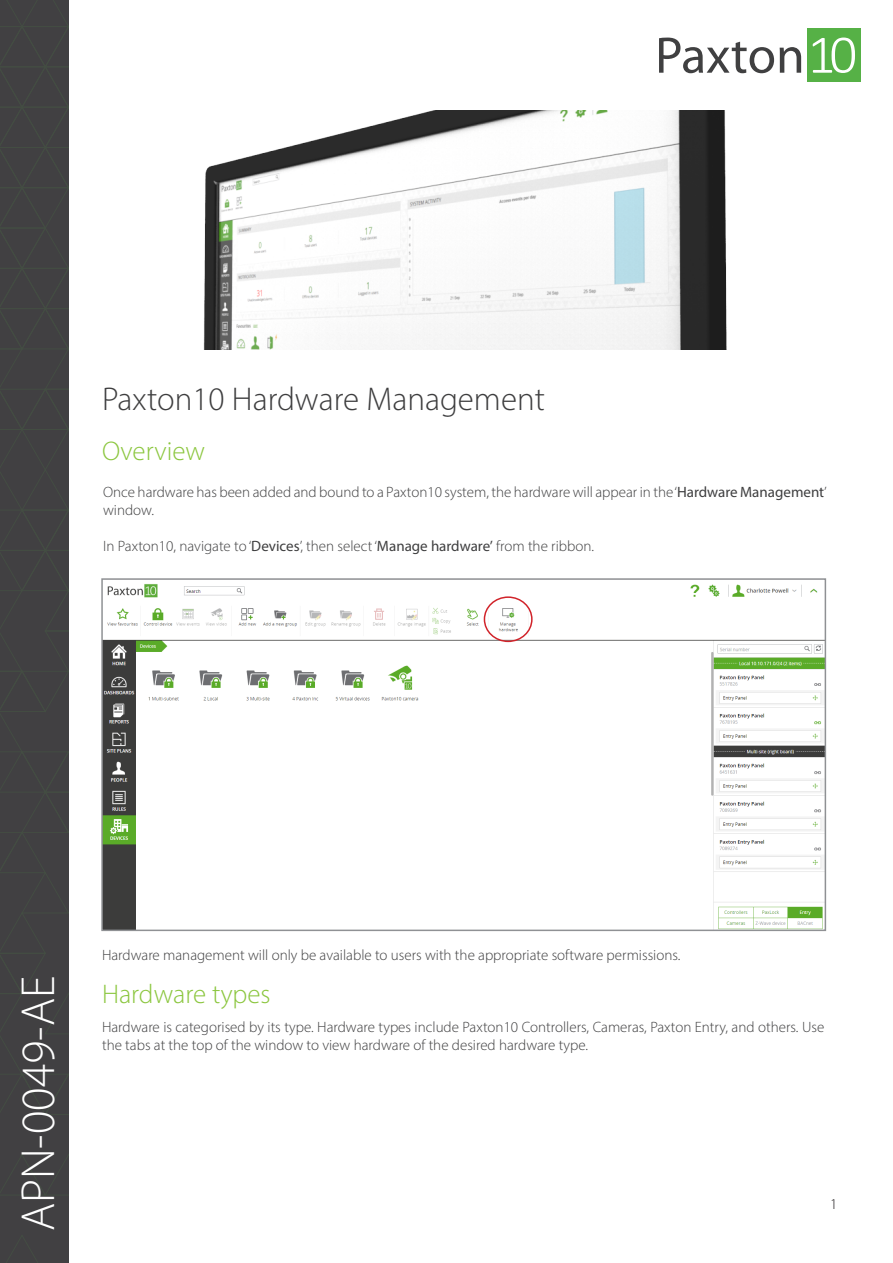
<style>
.page{position:relative;width:893px;height:1263px;background:#fff}
.page>*{position:absolute;margin:0;border:0;box-sizing:border-box;transform-origin:0 0}
.t1{font:300 48px "Myriad Pro";color:#fff}
.t2{font:300 33px "Myriad Pro";color:#3e3e3f}
.t3{font:300 27px "Myriad Pro";color:#8bc63e}
.t4{font:300 15px/18px "Myriad Pro";color:#3e3e3f}
.t5{font:300 15px "Myriad Pro";color:#231f20}
.s1{font-weight:400}
</style>
<div class="page">
<img style="left:203px;top:110px;width:524px;height:239px">
<div style="left:0;top:0;width:69px;height:1263px;background:#414042"></div>
<svg style="left:6px;top:1236px;width:32px;height:27px"></svg>
<svg style="left:0;top:0;width:69px;height:1195px"></svg>
<div style="left:807px;top:29px;width:53px;height:53px;background:#56b146"></div>
<svg style="left:813px;top:38px;width:42px;height:35px"></svg>
<svg style="left:659px;top:38px;width:115px;height:35px"></svg>
<svg style="left:780px;top:47px;width:21px;height:26px"></svg>
<img style="left:104px;top:584px;width:719px;height:344px">
<div style="left:101px;top:578px;width:725px;height:353px;border:2px solid #8f9194"></div>
<div style="left:484px;top:596px;width:49px;height:46px;border:2px solid #d1232a;border-radius:50%"></div>
<p class="t2" style="left:102px;top:379px;width:444px">Paxton10 Hardware Management</p>
<p class="t3" style="left:102px;top:435px;width:105px">Overview</p>
<p class="t4" style="left:103px;top:483px;width:725px">Once hardware has been added and bound to a Paxton10 system, the hardware will appear in the ‘<span class="s1">Hardware Management</span>’ window.</p>
<p class="t4" style="left:103px;top:537px;width:492px">In Paxton10, navigate to ‘<span class="s1">Devices</span>’, then select ‘<span class="s1">Manage hardware’</span> from the ribbon.</p>
<p class="t1" style="left:9px;top:1231px;width:257px;rotate:-90deg">APN-0049-AE</p>
<p class="t4" style="left:102px;top:945px;width:580px">Hardware management will only be available to users with the appropriate software permissions.</p>
<p class="t3" style="left:102px;top:977px;width:170px">Hardware types</p>
<p class="t4" style="left:102px;top:1018px;width:724px">Hardware is categorised by its type. Hardware types include Paxton10 Controllers, Cameras, Paxton Entry, and others. Use the tabs at the top of the window to view hardware of the desired hardware type.</p>
<p class="t5" style="left:830px;top:1195px;width:9px">1</p>
</div>
